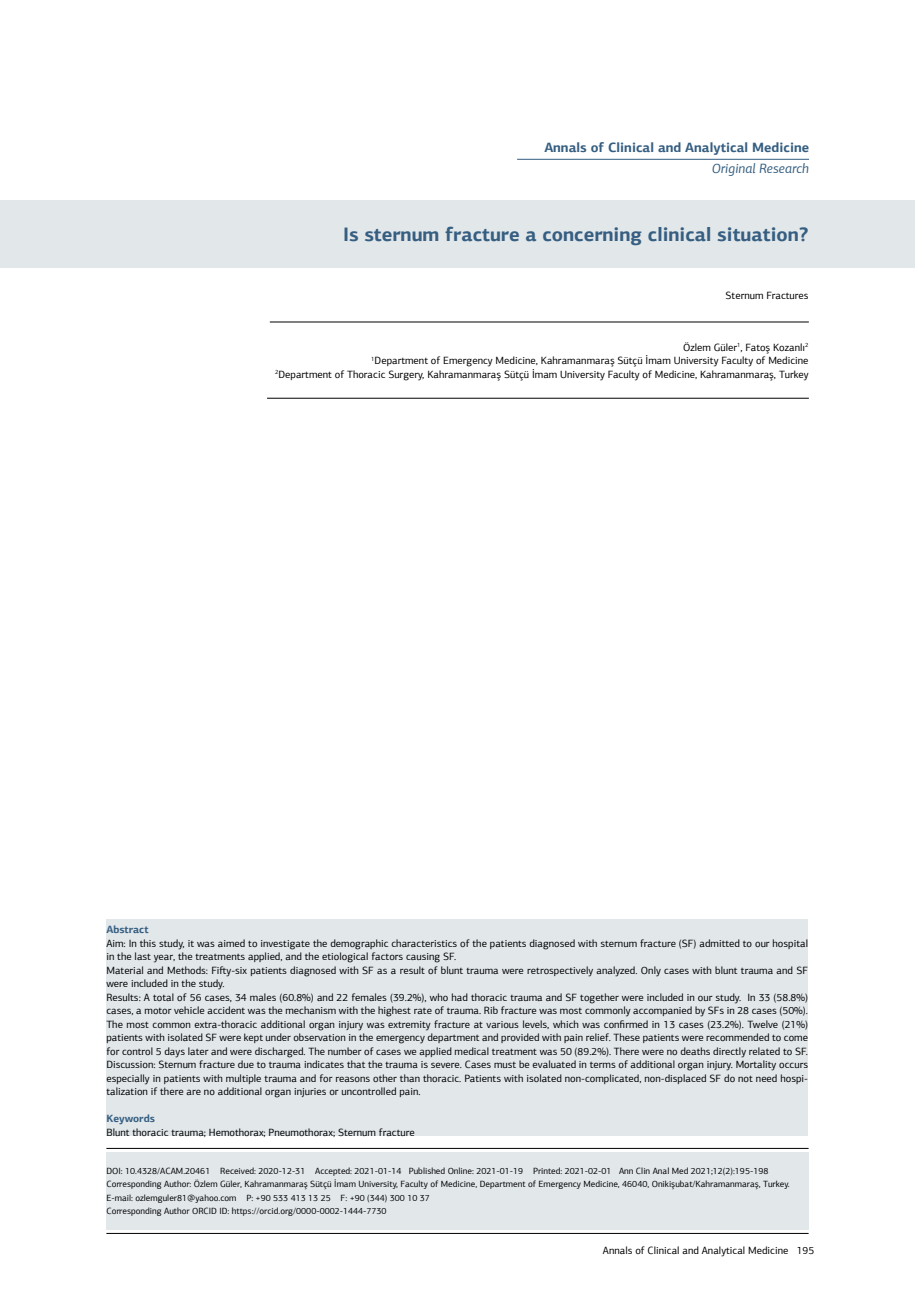
<style>
.page{position:relative;width:915px;height:1306px;background:#fff}
.page>*{position:absolute;margin:0;border:0;box-sizing:border-box;transform-origin:0 0}
.t1{font:700 19.5px "PF Agora Sans Pro";color:#355e81}
.t2{font:700 13.5px "PF Agora Sans Pro";color:#355e81}
.t3{font:italic 13.5px "PF Agora Sans Pro";color:#355e81}
.t4{font:10.5px/13.5px "PF Agora Sans Pro";color:#000;text-align:right}
.t5{font:700 10.5px "PF Agora Sans Pro";color:#355e81}
.t6{font:9px/13.5px "PF Agora Sans Pro";color:#000}
</style>
<div class="page">
<hr style="left:106px;top:1233px;width:702px;height:1px;background:#000">
<div style="left:0;top:200px;width:914px;height:68px;background:#e2e7ea"></div>
<hr style="left:106px;top:1148px;width:702px;height:1px;background:#000">
<hr style="left:270px;top:322px;width:538px;height:1px;background:#000">
<hr style="left:267px;top:398px;width:541px;height:1px;background:#000">
<hr style="left:517px;top:159px;width:291px;height:1px;background:#355e81">
<div style="left:106px;top:1151px;width:702px;height:78px;background:#e2e7ea"></div>
<div style="left:106px;top:918px;width:701px;height:217px;background:#e2e7ea"></div>
<p class="t2" style="left:544px;top:139px;width:266px">Annals of Clinical and Analytical Medicine</p>
<p class="t3" style="left:711px;top:160px;width:99px">Original Research</p>
<h1 class="t1" style="left:343px;top:222px;width:467px">Is sternum fracture a concerning clinical situation?</h1>
<p class="t4" style="left:725px;top:288px;width:84px">Sternum Fractures</p>
<p class="t4" style="left:275px;top:340px;width:535px">Özlem Güler<sup>1</sup>, Fatoş Kozanlı<sup>2<br>1</sup>Department of Emergency Medicine, Kahramanmaraş Sütçü İmam University Faculty of Medicine<br><sup>2</sup>Department of Thoracic Surgery, Kahramanmaraş Sütçü İmam University Faculty of Medicine, Kahramanmaraş, Turkey</p>
<p class="t5" style="left:106px;top:923px;width:44px">Abstract</p>
<p class="t4" style="left:106px;top:936px;width:703px;text-align:left">Aim: In this study, it was aimed to investigate the demographic characteristics of the patients diagnosed with sternum fracture (SF) admitted to our hospital in the last year, the treatments applied, and the etiological factors causing SF.<br>Material and Methods: Fifty-six patients diagnosed with SF as a result of blunt trauma were retrospectively analyzed. Only cases with blunt trauma and SF were included in the study.<br>Results: A total of 56 cases, 34 males (60.8%) and 22 females (39.2%), who had thoracic trauma and SF together were included in our study. In 33 (58.8%) cases, a motor vehicle accident was the mechanism with the highest rate of trauma. Rib fracture was most commonly accompanied by SFs in 28 cases (50%).<br>The most common extra-thoracic additional organ injury was extremity fracture at various levels, which was confirmed in 13 cases (23.2%). Twelve (21%) patients with isolated SF were kept under observation in the emergency department and provided with pain relief. These patients were recommended to come for control 5 days later and were discharged. The number of cases we applied medical treatment was 50 (89.2%). There were no deaths directly related to SF.<br>Discussion: Sternum fracture due to trauma indicates that the trauma is severe. Cases must be evaluated in terms of additional organ injury. Mortality occurs especially in patients with multiple trauma and for reasons other than thoracic. Patients with isolated non-complicated, non-displaced SF do not need hospi&shy;talization if there are no additional organ injuries or uncontrolled pain.</p>
<p class="t5" style="left:106px;top:1112px;width:50px">Keywords</p>
<p class="t4" style="left:106px;top:1125px;width:310px">Blunt thoracic trauma; Hemothorax; Pneumothorax; Sternum fracture</p>
<p class="t6" style="left:106px;top:1164px;width:684px">DOI: 10.4328/ACAM.20461 Received: 2020-12-31 Accepted: 2021-01-14 Published Online: 2021-01-19 Printed: 2021-02-01 Ann Clin Anal Med 2021;12(2):195-198<br>Corresponding Author: Özlem Güler, Kahramanmaraş Sütçü İmam University, Faculty of Medicine, Department of Emergency Medicine, 46040, Onikişubat/Kahramanmaraş, Turkey.<br>E-mail: ozlemguler81@yahoo.com P: +90 533 413 13 25 F: +90 (344) 300 10 37<br>Corresponding Author ORCID ID: https://orcid.org/0000-0002-1444-7730</p>
<p class="t4" style="left:602px;top:1243px;width:213px">Annals of Clinical and Analytical Medicine 195</p>
</div>
